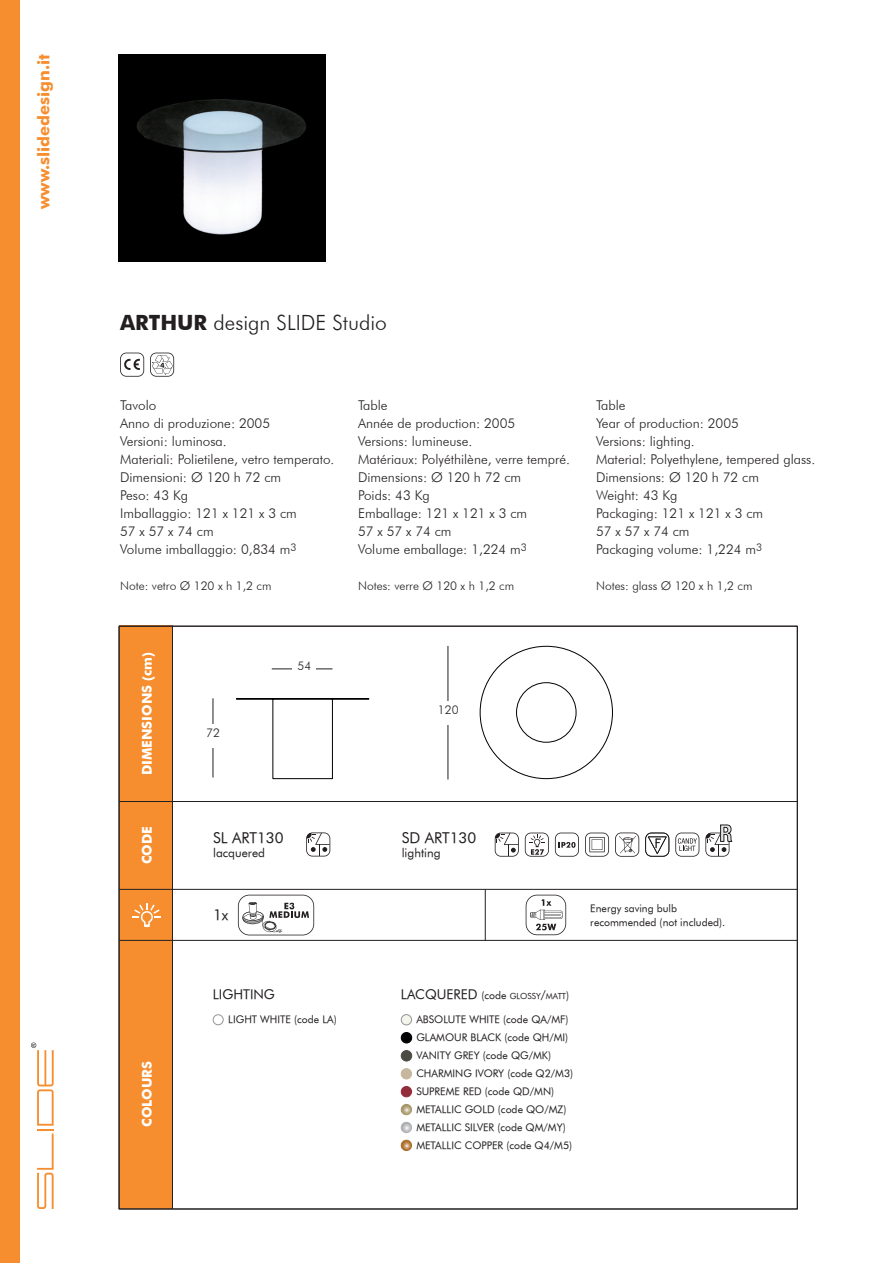
<style>
.page{position:relative;width:893px;height:1263px;background:#fff}
.page>*{position:absolute;margin:0;border:0;box-sizing:border-box;transform-origin:0 0}
.t1{font:300 21px "Futura BT";color:#231f20}
.t2{font:700 16.5px "Futura BT";color:#f68e30}
.t3{font:15px "Futura Book BT";color:#231f20}
.t4{font:300 13.5px/18px "Futura BT";color:#231f20}
.t5{font:700 13.5px "Futura BT";color:#fff}
.t6{font:13.5px "Futura Book BT";color:#231f20}
.t7{font:300 12px "Futura BT";color:#231f20}
.t8{font:12px "Futura Book BT";color:#231f20}
.t9{font:10.5px/18px "Futura Book BT";color:#231f20}
.t10{font:8.4px "Futura Book BT";color:#231f20}
.s1{font-weight:700}
.s2{font-size:13.5px}
.s3{font-size:10.5px}
.s4{font-size:12px}
</style>
<div class="page">
<div style="left:119px;top:626px;width:53px;height:583px;background:#f68e30"></div>
<hr style="left:172px;top:626px;width:1px;height:583px;background:#231f20">
<div style="left:0;top:0;width:20px;height:1263px;background:#f68e30"></div>
<svg style="left:31px;top:1042px;width:23px;height:167px"></svg>
<hr style="left:119px;top:801px;width:678px;height:1px;background:#231f20">
<hr style="left:119px;top:889px;width:678px;height:1px;background:#231f20">
<hr style="left:485px;top:889px;width:1px;height:52px;background:#231f20">
<hr style="left:119px;top:940px;width:678px;height:1px;background:#231f20">
<svg style="left:133px;top:903px;width:28px;height:24px"></svg>
<div style="left:213px;top:1014px;width:10px;height:11px;border:1px solid #939598;border-radius:50%"></div>
<div style="left:401px;top:1014px;width:11px;height:11px;background:#f4f4ea;border-radius:50%"></div>
<div style="left:401px;top:1014px;width:11px;height:11px;border:1px solid #939598;border-radius:50%"></div>
<div style="left:401px;top:1050px;width:11px;height:11px;background:#4c4b43;border-radius:50%"></div>
<div style="left:401px;top:1050px;width:11px;height:11px;border:1px solid #4c4c44;border-radius:50%"></div>
<div style="left:401px;top:1068px;width:11px;height:11px;background:#c6b79e;border-radius:50%"></div>
<div style="left:401px;top:1068px;width:11px;height:11px;border:1px solid #c6b79e;border-radius:50%"></div>
<div style="left:401px;top:1086px;width:11px;height:11px;background:#932c3b;border-radius:50%"></div>
<div style="left:401px;top:1086px;width:11px;height:11px;border:1px solid #932c3b;border-radius:50%"></div>
<svg style="left:401px;top:1104px;width:11px;height:11px"></svg>
<div style="left:401px;top:1104px;width:11px;height:11px;border:1px solid #fff;border-radius:50%"></div>
<svg style="left:401px;top:1122px;width:11px;height:10px"></svg>
<div style="left:401px;top:1122px;width:11px;height:11px;border:1px solid #fff;border-radius:50%"></div>
<svg style="left:401px;top:1140px;width:11px;height:10px"></svg>
<div style="left:401px;top:1140px;width:11px;height:11px;border:1px solid #a86824;border-radius:50%"></div>
<div style="left:401px;top:1032px;width:11px;height:11px;background:#000002;border-radius:50%"></div>
<div style="left:401px;top:1032px;width:11px;height:11px;border:1px solid #000002;border-radius:50%"></div>
<svg style="left:306px;top:832px;width:24px;height:24px"></svg>
<img style="left:119px;top:54px;width:207px;height:207px">
<svg style="left:120px;top:353px;width:24px;height:24px"></svg>
<svg style="left:150px;top:353px;width:24px;height:24px"></svg>
<hr style="left:213px;top:698px;width:1px;height:79px;background:#231f20">
<hr style="left:272px;top:669px;width:60px;height:1px;background:#231f20">
<svg style="left:236px;top:698px;width:134px;height:81px"></svg>
<div style="left:197px;top:724px;width:32px;height:24px;background:#fff"></div>
<div style="left:293px;top:656px;width:23px;height:25px;background:#fff"></div>
<svg style="left:479px;top:645px;width:134px;height:134px"></svg>
<hr style="left:448px;top:646px;width:1px;height:133px;background:#231f20">
<div style="left:432px;top:701px;width:32px;height:24px;background:#fff"></div>
<svg style="left:526px;top:895px;width:40px;height:40px"></svg>
<svg style="left:238px;top:895px;width:76px;height:40px"></svg>
<svg style="left:495px;top:832px;width:24px;height:25px"></svg>
<svg style="left:525px;top:832px;width:24px;height:25px"></svg>
<svg style="left:555px;top:832px;width:24px;height:25px"></svg>
<svg style="left:585px;top:832px;width:24px;height:25px"></svg>
<svg style="left:645px;top:832px;width:24px;height:25px"></svg>
<svg style="left:615px;top:832px;width:24px;height:25px"></svg>
<svg style="left:705px;top:824px;width:27px;height:33px"></svg>
<svg style="left:675px;top:832px;width:24px;height:25px"></svg>
<p class="t2" style="left:37px;top:209px;width:156px;rotate:-90deg">www.slidedesign.it</p>
<h1 class="t1" style="left:120px;top:314px;width:268px"><span class="s1">ARTHUR</span> design SLIDE Studio</h1>
<p class="t4" style="left:120px;top:397px;width:216px">Tavolo<br>Anno di produzione: 2005<br>Versioni: luminosa.<br>Materiali: Polietilene, vetro temperato.<br>Dimensioni: Ø 120 h 72 cm<br>Peso: 43 Kg<br>Imballaggio: 121 x 121 x 3 cm<br>57 x 57 x 74 cm<br>Volume imballaggio: 0,834 m<sup>3</sup></p>
<p class="t7" style="left:120px;top:580px;width:153px">Note: vetro Ø 120 x h 1,2 cm</p>
<p class="t5" style="left:142px;top:775px;width:125px;rotate:-90deg">DIMENSIONS (cm)</p>
<p class="t5" style="left:142px;top:864px;width:40px;rotate:-90deg">CODE</p>
<p class="t7" style="left:206px;top:728px;width:15px">72</p>
<p class="t7" style="left:297px;top:661px;width:15px">54</p>
<p class="t3" style="left:213px;top:832px;width:72px">SL ART130</p>
<p class="t8" style="left:213px;top:848px;width:53px">lacquered</p>
<p class="t4" style="left:358px;top:397px;width:213px">Table<br>Année de production: 2005<br>Versions: lumineuse.<br>Matériaux: Polyéthilène, verre tempré.<br>Dimensions: Ø 120 h 72 cm<br>Poids: 43 Kg<br>Emballage: 121 x 121 x 3 cm<br>57 x 57 x 74 cm<br>Volume emballage: 1,224 m<sup>3</sup></p>
<p class="t7" style="left:358px;top:580px;width:158px">Notes: verre Ø 120 x h 1,2 cm</p>
<p class="t7" style="left:438px;top:705px;width:22px">120</p>
<p class="t3" style="left:402px;top:832px;width:76px">SD ART130</p>
<p class="t8" style="left:402px;top:848px;width:40px">lighting</p>
<p class="t4" style="left:596px;top:397px;width:221px">Table<br>Year of production: 2005<br>Versions: lighting.<br>Material: Polyethylene, tempered glass.<br>Dimensions: Ø 120 h 72 cm<br>Weight: 43 Kg<br>Packaging: 121 x 121 x 3 cm<br>57 x 57 x 74 cm<br>Packaging volume: 1,224 m<sup>3</sup></p>
<p class="t7" style="left:596px;top:580px;width:158px">Notes: glass Ø 120 x h 1,2 cm</p>
<p class="t5" style="left:142px;top:1127px;width:67px;rotate:-90deg">COLOURS</p>
<p class="t3" style="left:213px;top:909px;width:17px">1x</p>
<p class="t9" style="left:590px;top:903px;width:136px;line-height:13.5px">Energy saving bulb recommended (not included).</p>
<p class="t6" style="left:213px;top:989px;width:64px">LIGHTING</p>
<p class="t9" style="left:228px;top:1011px;width:110px">LIGHT WHITE (code LA)</p>
<p class="t10" style="left:401px;top:993px;width:170px"><span class="s2">LACQUERED</span> <span class="s3">(code</span> GLOSSY<span class="s4">/</span>MATT<span class="s3">)</span></p>
<p class="t9" style="left:416px;top:1011px;width:158px">ABSOLUTE WHITE (code QA/MF)<br>GLAMOUR BLACK (code QH/MI)<br>VANITY GREY (code QG/MK)<br>CHARMING IVORY (code Q2/M3)<br>SUPREME RED (code QD/MN)<br>METALLIC GOLD (code QO/MZ)<br>METALLIC SILVER (code QM/MY)<br>METALLIC COPPER (code Q4/M5)</p>
</div>
